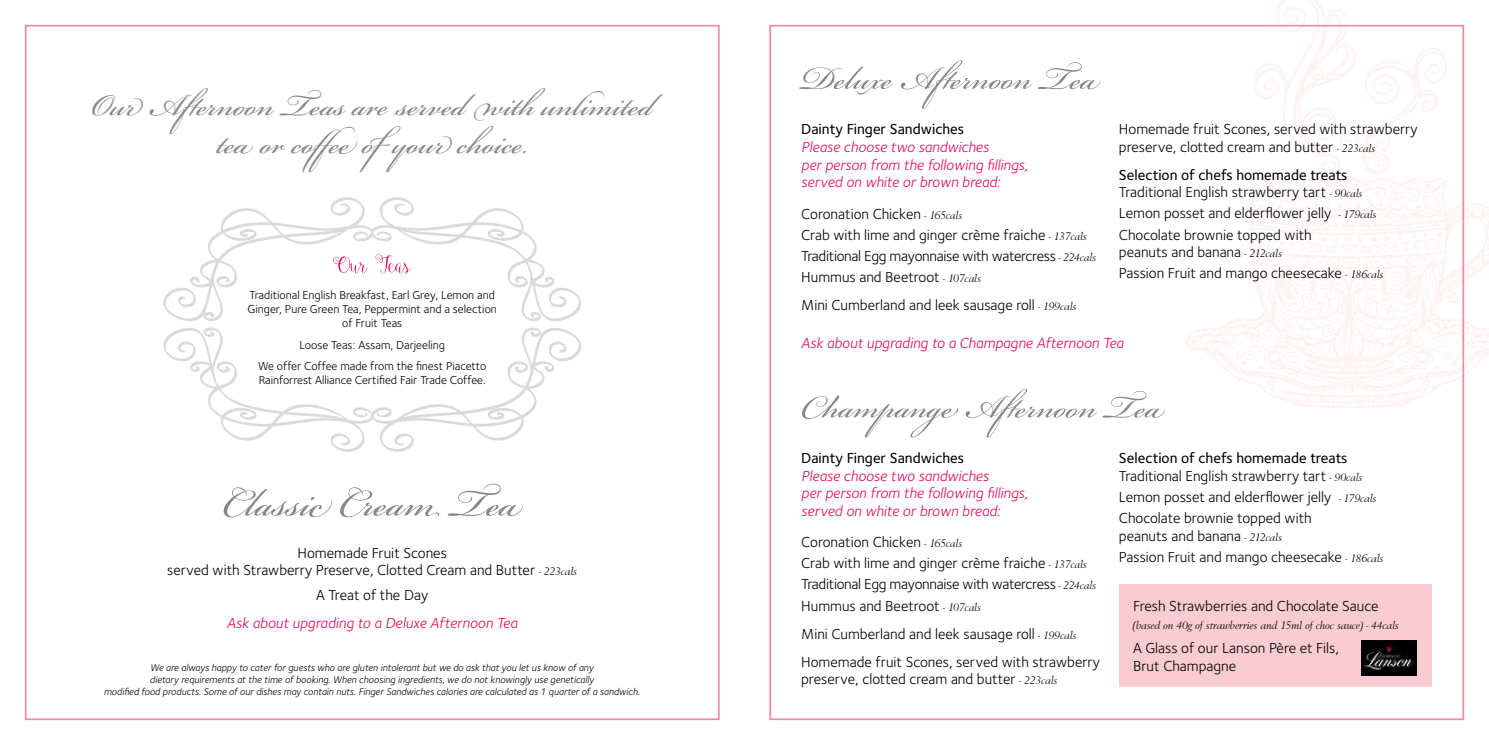
<style>
.page{position:relative;width:1489px;height:745px;background:#fff}
.page>*{position:absolute;margin:0;border:0;box-sizing:border-box;transform-origin:0 0}
.t1{font:60px "Bickham Script Pro";color:#87888a}
.t2{font:50px "Bickham Script Pro";color:#87888a}
.t3{font:47.5px/38.5px "Bickham Script Pro";color:#87888a;text-align:center}
.t4{font:15px/21px "Foundry Sterling";color:#000}
.t5{font:italic 15px/17.5px "Foundry Sterling";color:#e30952}
.t6{font:500 15px "Foundry Sterling";color:#000}
.t7{font:12px/14.4px "Foundry Sterling";color:#000;text-align:center}
.t8{font:11.25px "Berling Itlic";color:#000}
.t9{font:italic 10px/12px "Foundry Sterling";color:#000;text-align:center}
.s1{font-family:"Berling Itlic";font-size:11.25px}
.s2{font-weight:500}
</style>
<div class="page">
<div style="left:1118px;top:583px;width:313px;height:103px;background:#f8ccd2"></div>
<svg style="left:163px;top:327px;width:418px;height:125px"></svg>
<svg style="left:163px;top:197px;width:418px;height:124px"></svg>
<svg style="left:1186px;top:175px;width:302px;height:233px"></svg>
<svg style="left:1378px;top:203px;width:5px;height:4px"></svg>
<svg style="left:1313px;top:203px;width:5px;height:4px"></svg>
<svg style="left:1276px;top:205px;width:5px;height:4px"></svg>
<svg style="left:1415px;top:204px;width:5px;height:5px"></svg>
<svg style="left:1434px;top:204px;width:4px;height:4px"></svg>
<svg style="left:1258px;top:204px;width:4px;height:4px"></svg>
<svg style="left:1240px;top:360px;width:6px;height:5px"></svg>
<svg style="left:1258px;top:365px;width:4px;height:4px"></svg>
<svg style="left:1257px;top:348px;width:4px;height:4px"></svg>
<svg style="left:1450px;top:360px;width:6px;height:5px"></svg>
<svg style="left:1434px;top:365px;width:4px;height:4px"></svg>
<svg style="left:1435px;top:348px;width:4px;height:4px"></svg>
<svg style="left:1370px;top:236px;width:6px;height:6px"></svg>
<svg style="left:1320px;top:236px;width:6px;height:6px"></svg>
<svg style="left:1294px;top:235px;width:6px;height:5px"></svg>
<svg style="left:1396px;top:235px;width:6px;height:5px"></svg>
<svg style="left:1308px;top:236px;width:5px;height:5px"></svg>
<svg style="left:1383px;top:236px;width:6px;height:5px"></svg>
<svg style="left:1345px;top:237px;width:6px;height:5px"></svg>
<svg style="left:1255px;top:232px;width:4px;height:5px"></svg>
<svg style="left:1437px;top:232px;width:5px;height:5px"></svg>
<svg style="left:1333px;top:237px;width:6px;height:5px"></svg>
<svg style="left:1357px;top:237px;width:6px;height:5px"></svg>
<svg style="left:1269px;top:233px;width:5px;height:4px"></svg>
<svg style="left:1422px;top:233px;width:5px;height:4px"></svg>
<svg style="left:1281px;top:234px;width:5px;height:4px"></svg>
<svg style="left:1410px;top:234px;width:5px;height:4px"></svg>
<svg style="left:1253px;top:0;width:194px;height:179px"></svg>
<svg style="left:333px;top:254px;width:78px;height:19px"></svg>
<img style="left:1361px;top:640px;width:55px;height:35px">
<h3 class="t3" style="left:92px;top:79px;width:562px">Our Afternoon Teas are served with unlimited tea or coffee ofyour choice.</h3>
<p class="t7" style="left:247px;top:287px;width:251px">Traditional English Breakfast, Earl Grey, Lemon and<br>Ginger, Pure Green Tea, Peppermint and a selection of Fruit Teas</p>
<p class="t7" style="left:258px;top:333px;width:230px;line-height:21.1px">Loose Teas: Assam, Darjeeling<br>We offer Coffee made from the finest Piacetto</p>
<p class="t7" style="left:259px;top:372px;width:228px">Rainforrest Alliance Certified Fair Trade Coffee.</p>
<h1 class="t1" style="left:222px;top:459px;width:296px">Classic Cream Tea</h1>
<p class="t4" style="left:167px;top:543px;width:411px;line-height:17.5px;text-align:center">Homemade Fruit Scones<br>served with Strawberry Preserve, Clotted Cream and Butter <span class="s1">- 223cals</span></p>
<p class="t4" style="left:316px;top:583px;width:114px">A Treat of the Day</p>
<p class="t5" style="left:227px;top:613px;width:292px">Ask about upgrading to a Deluxe Afternoon Tea</p>
<p class="t9" style="left:104px;top:661px;width:538px">We are always happy to cater for guests who are gluten intolerant but we do ask that you let us know of any<br>dietary requirements at the time of booking. When choosing ingredients, we do not knowingly use genetically<br>modified food products. Some of our dishes may contain nuts. Finger Sandwiches calories are calculated as 1 quarter of a sandwich.</p>
<h2 class="t2" style="left:801px;top:42px;width:295px">Deluxe Afternoon Tea</h2>
<p class="t6" style="left:801px;top:121px;width:164px">Dainty Finger Sandwiches</p>
<p class="t5" style="left:801px;top:138px;width:228px">Please choose two sandwiches<br>per person from the following fillings, served on white or brown bread:</p>
<p class="t4" style="left:801px;top:203px;width:296px">Coronation Chicken <span class="s1">- 165cals<br></span>Crab with lime and ginger crème fraiche <span class="s1">- 137cals </span>Traditional Egg mayonnaise with watercress <span class="s1">- 224cals </span>Hummus and Beetroot <span class="s1">- 107cals</span></p>
<p class="t4" style="left:801px;top:294px;width:277px">Mini Cumberland and leek sausage roll <span class="s1">- 199cals</span></p>
<p class="t4" style="left:1118px;top:120px;width:300px;line-height:17.5px">Homemade fruit Scones, served with strawberry preserve, clotted cream and butter <span class="s1">- 223cals</span></p>
<p class="t4" style="left:1118px;top:166px;width:245px;line-height:17.5px"><span class="s2">Selection of chefs homemade treats<br></span>Traditional English strawberry tart <span class="s1">- 90cals</span></p>
<p class="t4" style="left:1118px;top:203px;width:259px">Lemon posset and elderflower jelly <span class="s1">- 179cals<br></span>Chocolate brownie topped with</p>
<p class="t4" style="left:1118px;top:241px;width:266px">peanuts and banana <span class="s1">- 212cals<br></span>Passion Fruit and mango cheesecake <span class="s1">- 186cals</span></p>
<p class="t5" style="left:801px;top:333px;width:324px">Ask about upgrading to a Champagne Afternoon Tea</p>
<h2 class="t2" style="left:801px;top:370px;width:360px">Champange Afternoon Tea</h2>
<p class="t6" style="left:801px;top:449px;width:164px">Dainty Finger Sandwiches</p>
<p class="t5" style="left:801px;top:466px;width:228px">Please choose two sandwiches<br>per person from the following fillings, served on white or brown bread:</p>
<p class="t4" style="left:801px;top:531px;width:296px">Coronation Chicken <span class="s1">- 165cals<br></span>Crab with lime and ginger crème fraiche <span class="s1">- 137cals </span>Traditional Egg mayonnaise with watercress <span class="s1">- 224cals </span>Hummus and Beetroot <span class="s1">- 107cals</span></p>
<p class="t4" style="left:801px;top:619px;width:300px;line-height:28.1px">Mini Cumberland and leek sausage roll <span class="s1">- 199cals<br></span>Homemade fruit Scones, served with strawberry</p>
<p class="t4" style="left:801px;top:668px;width:258px">preserve, clotted cream and butter <span class="s1">- 223cals</span></p>
<p class="t4" style="left:1118px;top:449px;width:245px;line-height:17.5px"><span class="s2">Selection of chefs homemade treats<br></span>Traditional English strawberry tart <span class="s1">- 90cals</span></p>
<p class="t4" style="left:1118px;top:486px;width:259px">Lemon posset and elderflower jelly <span class="s1">- 179cals<br></span>Chocolate brownie topped with</p>
<p class="t4" style="left:1118px;top:524px;width:266px">peanuts and banana <span class="s1">- 212cals<br></span>Passion Fruit and mango cheesecake <span class="s1">- 186cals</span></p>
<p class="t4" style="left:1132px;top:595px;width:247px">Fresh Strawberries and Chocolate Sauce</p>
<p class="t8" style="left:1132px;top:617px;width:267px">(based on 40g of strawberries and 15ml of choc sauce) - 44cals</p>
<p class="t4" style="left:1132px;top:639px;width:207px;line-height:17.5px">A Glass of our Lanson Père et Fils,<br>Brut Champagne</p>
</div>
